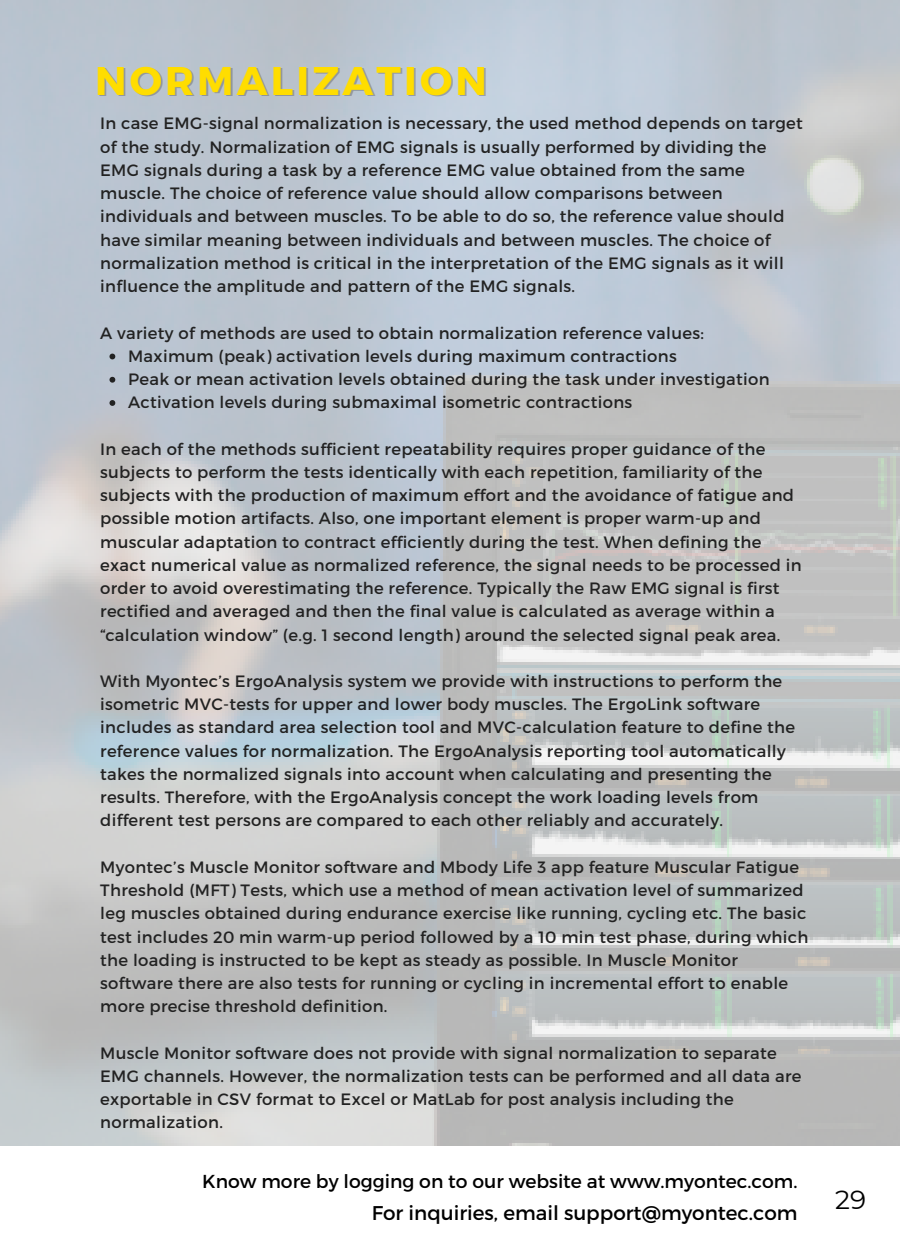
<style>
.page{position:relative;width:900px;height:1260px;background:#fff}
.page>*{position:absolute;margin:0;border:0;box-sizing:border-box;transform-origin:0 0}
.t1{font:700 40px "Montserrat";letter-spacing:.08em;color:#fd0}
.t2{font:26.25px "Montserrat";color:#000}
.t3{font:20px "Montserrat";color:#000}
.t4{font:18.75px "Montserrat";color:#000}
.t5{font:16.5px/23.2px "Montserrat";letter-spacing:.02em;color:#222}
</style>
<div class="page">
<svg style="left:110px;top:354px;width:5px;height:5px"></svg>
<svg style="left:110px;top:377px;width:5px;height:6px"></svg>
<svg style="left:110px;top:400px;width:5px;height:6px"></svg>
<h1 class="t1" style="left:95px;top:54px;width:393px">NORMALIZATION</h1>
<p class="t5" style="left:100px;top:111px;width:704px">In case EMG-signal normalization is necessary, the used method depends on target of the study. Normalization of EMG signals is usually performed by dividing the EMG signals during a task by a reference EMG value obtained from the same muscle. The choice of reference value should allow comparisons between individuals and between muscles. To be able to do so, the reference value should have similar meaning between individuals and between muscles. The choice of normalization method is critical in the interpretation of the EMG signals as it will influence the amplitude and pattern of the EMG signals.</p>
<p class="t5" style="left:100px;top:320px;width:605px">A variety of methods are used to obtain normalization reference values:</p>
<p class="t5" style="left:128px;top:343px;width:643px">Maximum (peak) activation levels during maximum contractions<br>Peak or mean activation levels obtained during the task under investigation<br>Activation levels during submaximal isometric contractions</p>
<p class="t5" style="left:100px;top:436px;width:703px">In each of the methods sufficient repeatability requires proper guidance of the subjects to perform the tests identically with each repetition, familiarity of the subjects with the production of maximum effort and the avoidance of fatigue and possible motion artifacts. Also, one important element is proper warm-up and muscular adaptation to contract efficiently during the test. When defining the exact numerical value as normalized reference, the signal needs to be processed in order to avoid overestimating the reference. Typically the Raw EMG signal is first rectified and averaged and then the final value is calculated as average within a “calculation window” (e.g. 1 second length) around the selected signal peak area.</p>
<p class="t5" style="left:100px;top:669px;width:697px">With Myontec’s ErgoAnalysis system we provide with instructions to perform the isometric MVC-tests for upper and lower body muscles. The ErgoLink software includes as standard area selection tool and MVC-calculation feature to define the reference values for normalization. The ErgoAnalysis reporting tool automatically takes the normalized signals into account when calculating and presenting the results. Therefore, with the ErgoAnalysis concept the work loading levels from different test persons are compared to each other reliably and accurately.</p>
<p class="t5" style="left:100px;top:855px;width:710px">Myontec’s Muscle Monitor software and Mbody Life 3 app feature Muscular Fatigue Threshold (MFT) Tests, which use a method of mean activation level of summarized leg muscles obtained during endurance exercise like running, cycling etc. The basic test includes 20 min warm-up period followed by a 10 min test phase, during which the loading is instructed to be kept as steady as possible. In Muscle Monitor software there are also tests for running or cycling in incremental effort to enable more precise threshold definition.</p>
<p class="t5" style="left:100px;top:1040px;width:703px">Muscle Monitor software does not provide with signal normalization to separate EMG channels. However, the normalization tests can be performed and all data are exportable in CSV format to Excel or MatLab for post analysis including the normalization.</p>
<p class="t4" style="left:202px;top:1169px;width:597px">Know more by logging on to our website at www.myontec.com.</p>
<p class="t3" style="left:372px;top:1200px;width:427px">For inquiries, email support@myontec.com</p>
<h2 class="t2" style="left:835px;top:1184px;width:32px">29</h2>
</div>
